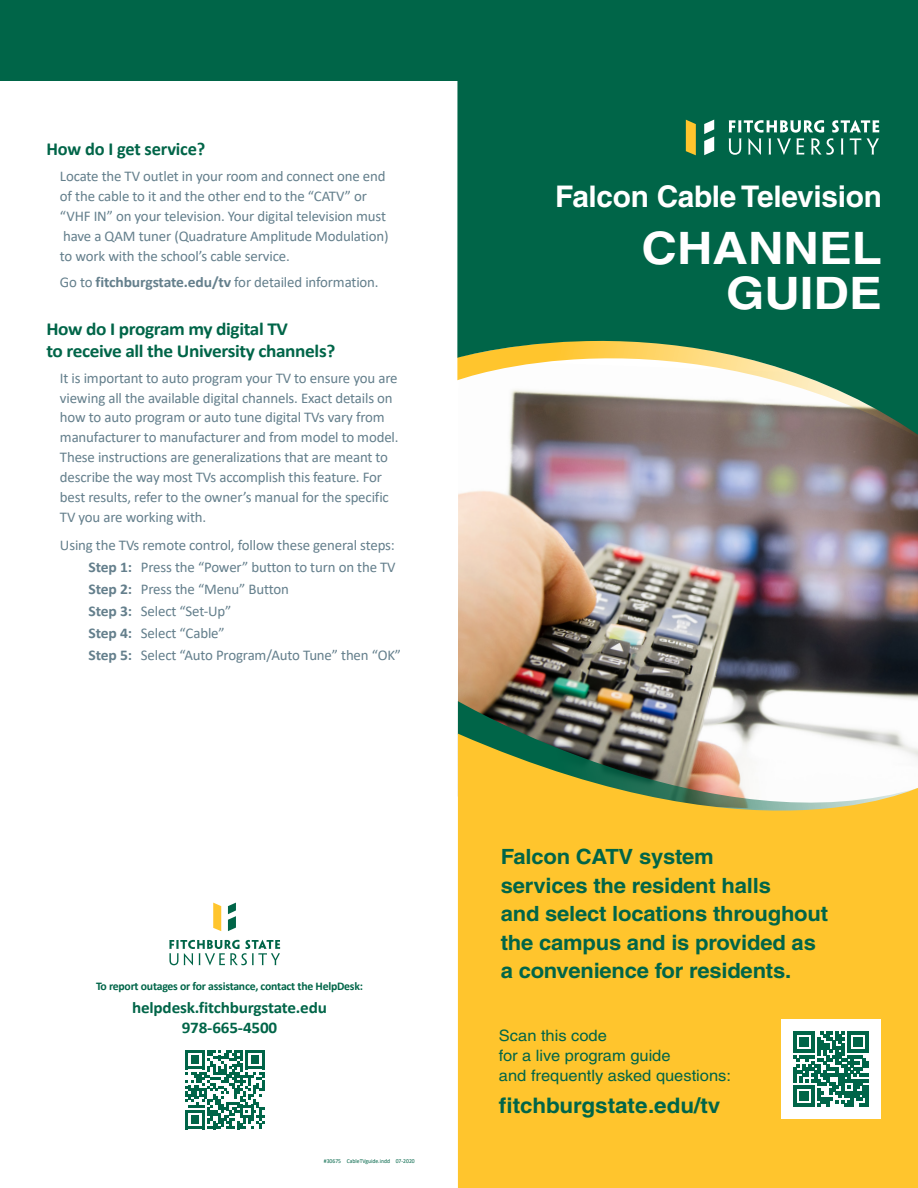
<style>
.page{position:relative;width:918px;height:1188px;background:#fff}
.page>*{position:absolute;margin:0;border:0;box-sizing:border-box;transform-origin:0 0}
.head_1{font:700 44.7px/44.7px "Helvetica";color:#fff;text-align:right;scale:1.1 1}
.head_1-2{font:700 29.85px "Helvetica";letter-spacing:-.01em;color:#fff}
.text{font:700 21.3px "Helvetica";color:#006548;scale:1.05 1}
.head_1-3{font:700 21px/28.5px "Helvetica";letter-spacing:-.01em;color:#006548;scale:1.05 1}
.head_2{font:700 18.45px/21.3px "Calibri";letter-spacing:-.02em;color:#006548;scale:1.05 1}
.head_2-2{font:700 18.45px "Calibri";letter-spacing:-.02em;color:#006548}
.text-2{font:700 16.35px "Calibri";letter-spacing:-.01em;color:#006548;scale:1.05 1}
.text-3{font:15.6px/20px "Helvetica";color:#006548;scale:1.05 1}
.text-4{font:14.85px/19.8px "Calibri";letter-spacing:-.01em;color:#647f8c}
.text-5{font:700 11.7px "Calibri";letter-spacing:-.02em;color:#006548}
.channel_table{font:6px "Calibri";color:#006548;scale:.95 1}
.s1{font-weight:700}
</style>
<div class="page">
<img style="left:458px;top:445px;width:460px;height:256px">
<img style="left:458px;top:701px;width:442px;height:33px">
<svg style="left:458px;top:734px;width:460px;height:454px;background:#f4c33d"></svg>
<svg style="left:457px;top:0;width:461px;height:444px;background:#247358"></svg>
<svg style="left:729px;top:120px;width:150px;height:35px"></svg>
<svg style="left:704px;top:120px;width:10px;height:35px"></svg>
<svg style="left:686px;top:120px;width:10px;height:35px"></svg>
<svg style="left:228px;top:903px;width:8px;height:28px"></svg>
<svg style="left:213px;top:903px;width:8px;height:28px"></svg>
<svg style="left:169px;top:940px;width:111px;height:25px"></svg>
<div style="left:0;top:0;width:461px;height:81px;background:#006548"></div>
<svg style="left:186px;top:1050px;width:78px;height:79px"></svg>
<div style="left:781px;top:1019px;width:100px;height:100px;background:#fff"></div>
<svg style="left:793px;top:1031px;width:76px;height:76px"></svg>
<p class="head_2-2" style="left:46px;top:136px;width:160px">How do I get service?</p>
<p class="text-4" style="left:60px;top:166px;width:330px">Locate the TV outlet in your room and connect one end of the cable to it and the other end to the “CATV” or “VHF IN” on your television. Your digital television must have a QAM tuner (Quadrature Amplitude Modulation) to work with the school’s cable service.</p>
<p class="text-4" style="left:60px;top:272px;width:320px">Go to <span class="s1">fitchburgstate.edu/tv</span> for detailed information.</p>
<p class="head_2" style="left:46px;top:318px;width:277px">How do I program my digital TV<br>to receive all the University channels?</p>
<p class="text-4" style="left:60px;top:368px;width:340px">It is important to auto program your TV to ensure you are viewing all the available digital channels. Exact details on how to auto program or auto tune digital TVs vary from manufacturer to manufacturer and from model to model.<br>These instructions are generalizations that are meant to describe the way most TVs accomplish this feature. For best results, refer to the owner’s manual for the specific TV you are working with.</p>
<p class="text-4" style="left:60px;top:535px;width:336px">Using the TVs remote control, follow these general steps:</p>
<p class="text-4" style="left:88px;top:557px;width:309px"><span class="s1">Step 1:</span> Press the “Power” button to turn on the TV</p>
<p class="text-4" style="left:88px;top:579px;width:202px"><span class="s1">Step 2:</span> Press the “Menu” Button</p>
<p class="text-4" style="left:88px;top:601px;width:145px"><span class="s1">Step 3:</span> Select “Set-Up”</p>
<p class="text-4" style="left:88px;top:623px;width:138px"><span class="s1">Step 4:</span> Select “Cable”</p>
<p class="text-4" style="left:88px;top:645px;width:314px"><span class="s1">Step 5:</span> Select “Auto Program/Auto Tune” then “OK”</p>
<p class="text-5" style="left:96px;top:978px;width:268px">To report outages or for assistance, contact the HelpDesk:</p>
<p class="text-2" style="left:132px;top:996px;width:187px">helpdesk.fitchburgstate.edu</p>
<p class="text-2" style="left:182px;top:1016px;width:93px">978-665-4500</p>
<p class="channel_table" style="left:324px;top:1156px;width:97px">#30675 CableTVguide.indd 07-2020</p>
<p class="head_1-2" style="left:555px;top:179px;width:328px">Falcon Cable Television</p>
<p class="head_1" style="left:642px;top:225px;width:220px">CHANNEL<br>GUIDE</p>
<p class="head_1-3" style="left:501px;top:843px;width:313px">Falcon CATV system<br>services the resident halls<br>and select locations throughout the campus and is provided as a convenience for residents.</p>
<p class="text-3" style="left:499px;top:1025px;width:223px">Scan this code<br>for a live program guide<br>and frequently asked questions:</p>
<p class="text" style="left:499px;top:1092px;width:212px">fitchburgstate.edu/tv</p>
</div>
